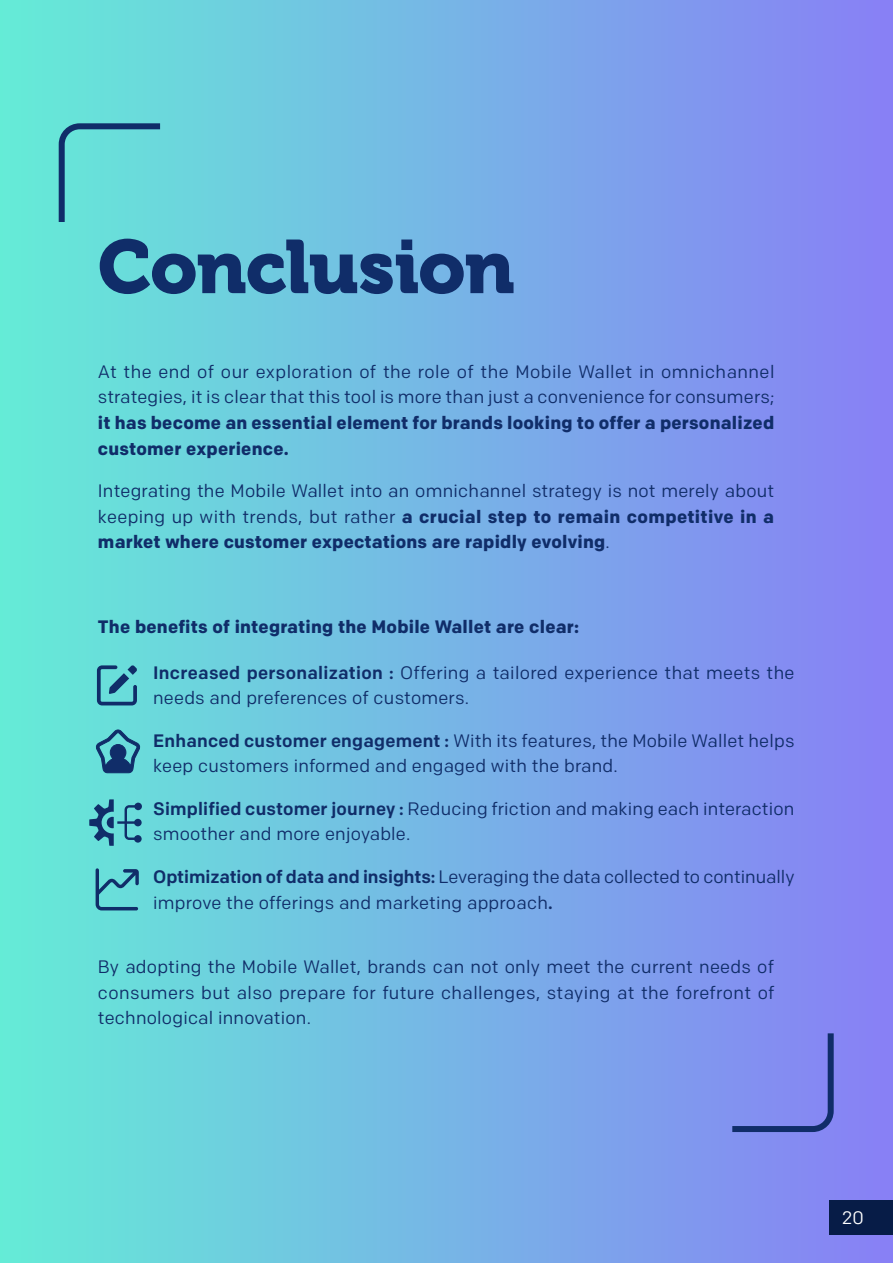
<style>
.page{position:relative;width:893px;height:1263px;background:#fff}
.page>*{position:absolute;margin:0;border:0;box-sizing:border-box;transform-origin:0 0}
.t1{font:75px "Museo 900";letter-spacing:-.015em;color:#102d69}
.t2{font:18px/25.5px "Colfax";letter-spacing:.01em;color:#102d69}
.t3{font:700 18px/25.5px "Colfax";letter-spacing:.01em;color:#102d69}
.t4{font:18px "Colfax";color:#fff}
.s1{font-weight:700}
.s2{font-weight:500}
</style>
<div class="page">
<div style="left:0;top:0;width:893px;height:1263px;background:linear-gradient(to right,#64ecd6,#887ff5)"></div>
<svg style="left:56px;top:120px;width:110px;height:108px"></svg>
<svg style="left:726px;top:1027px;width:111px;height:108px"></svg>
<div style="left:829px;top:1200px;width:64px;height:34px;background:#071c47"></div>
<svg style="left:89px;top:799px;width:53px;height:47px"></svg>
<svg style="left:96px;top:868px;width:43px;height:42px"></svg>
<svg style="left:95px;top:729px;width:46px;height:44px"></svg>
<svg style="left:97px;top:665px;width:40px;height:40px"></svg>
<h1 class="t1" style="left:98px;top:224px;width:418px">Conclusion</h1>
<p class="t2" style="left:98px;top:359px;width:678px">At the end of our exploration of the role of the Mobile Wallet in omnichannel strategies, it is clear that this tool is more than just a convenience for consumers;</p>
<p class="t3" style="left:98px;top:410px;width:678px">it has become an essential element for brands looking to offer a personalized customer experience.</p>
<p class="t2" style="left:98px;top:478px;width:678px;text-align:justify">Integrating the Mobile Wallet into an omnichannel strategy is not merely about keeping up with trends, but rather <span class="s1">a crucial step to remain competitive in a market where customer expectations are rapidly evolving</span>.</p>
<p class="t3" style="left:98px;top:614px;width:483px">The benefits of integrating the Mobile Wallet are clear:</p>
<p class="t2" style="left:153px;top:660px;width:643px"><span class="s2">Increased personalization :</span> Offering a tailored experience that meets the needs and preferences of customers.</p>
<p class="t2" style="left:153px;top:728px;width:643px"><span class="s2">Enhanced customer engagement :</span> With its features, the Mobile Wallet helps keep customers informed and engaged with the brand.</p>
<p class="t2" style="left:153px;top:796px;width:643px"><span class="s2">Simplified customer journey :</span> Reducing friction and making each interaction smoother and more enjoyable.</p>
<p class="t2" style="left:153px;top:864px;width:643px"><span class="s2">Optimization of data and insights:</span> Leveraging the data collected to continually improve the offerings and marketing approach<span class="s2">.</span></p>
<p class="t2" style="left:98px;top:954px;width:678px;text-align:justify">By adopting the Mobile Wallet, brands can not only meet the current needs of consumers but also prepare for future challenges, staying at the forefront of technological innovation.</p>
<p class="t4" style="left:842px;top:1206px;width:23px">20</p>
</div>
